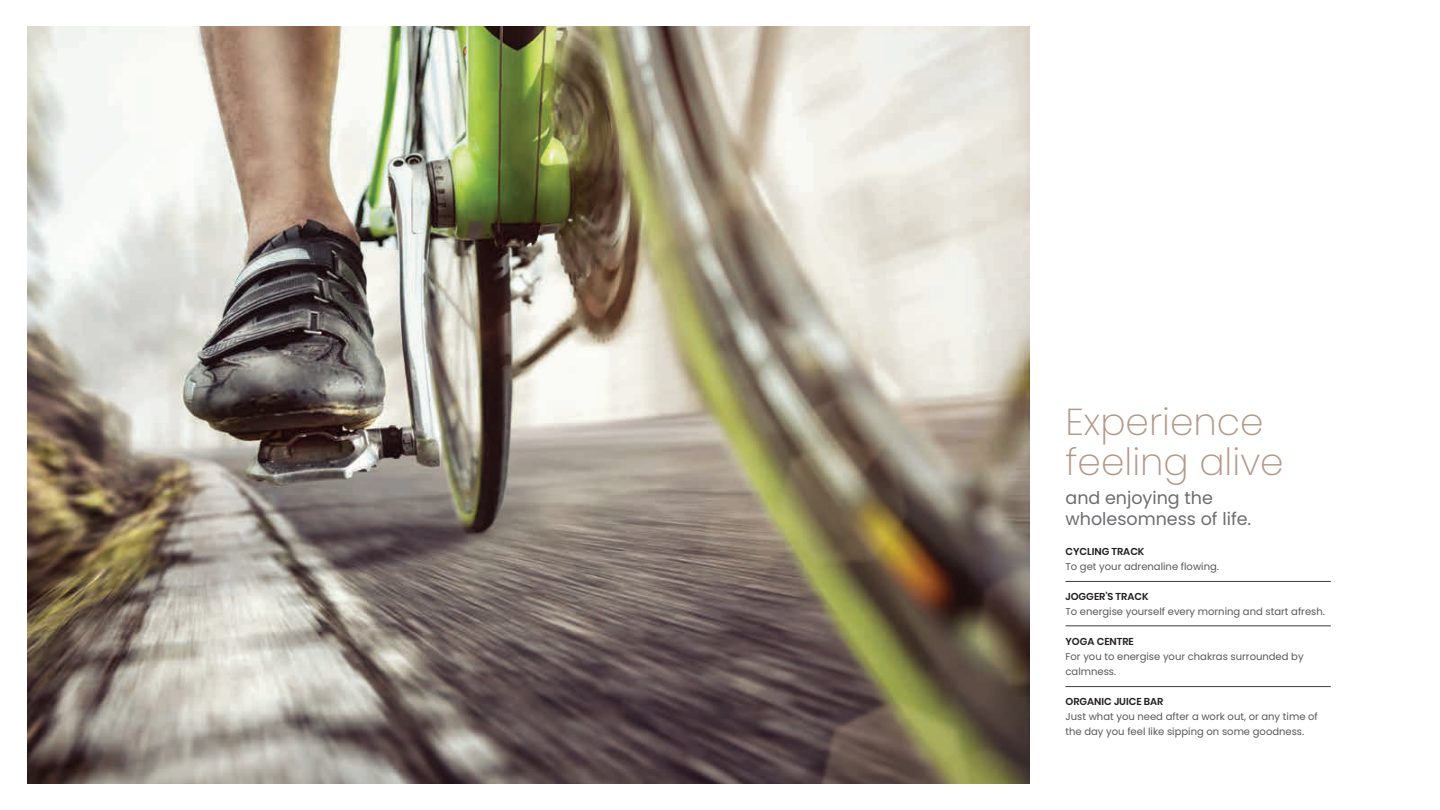
<style>
.page{position:relative;width:1440px;height:810px;background:#fff}
.page>*{position:absolute;margin:0;border:0;box-sizing:border-box;transform-origin:0 0}
.t1{font:200 37.5px/40px "Poppins";color:#b29787}
.t2{font:17.5px/21.2px "Poppins";color:#6c6d70}
.t3{font:10px/15px "Poppins";color:#57585a}
.t4{font:600 10px "Poppins";color:#231f20}
</style>
<div class="page">
<img style="left:28px;top:27px;width:1001px;height:756px">
<hr style="left:1066px;top:581px;width:265px;height:1px;background:#3e3e3f">
<hr style="left:1066px;top:626px;width:265px;height:1px;background:#3e3e3f">
<hr style="left:1066px;top:686px;width:265px;height:1px;background:#3e3e3f">
<h1 class="t1" style="left:1066px;top:402px;width:220px">Experience feeling alive</h1>
<h2 class="t2" style="left:1066px;top:487px;width:187px">and enjoying the wholesomness of life.</h2>
<p class="t4" style="left:1066px;top:546px;width:80px">CYCLING TRACK</p>
<p class="t3" style="left:1066px;top:559px;width:155px">To get your adrenaline flowing.</p>
<p class="t4" style="left:1066px;top:591px;width:85px">JOGGER’S TRACK</p>
<p class="t3" style="left:1066px;top:604px;width:261px">To energise yourself every morning and start afresh.</p>
<p class="t4" style="left:1066px;top:636px;width:70px">YOGA CENTRE</p>
<p class="t3" style="left:1066px;top:649px;width:240px">For you to energise your chakras surrounded by calmness.</p>
<p class="t4" style="left:1066px;top:696px;width:99px">ORGANIC JUICE BAR</p>
<p class="t3" style="left:1066px;top:709px;width:254px">Just what you need after a work out, or any time of the day you feel like sipping on some goodness.</p>
</div>
